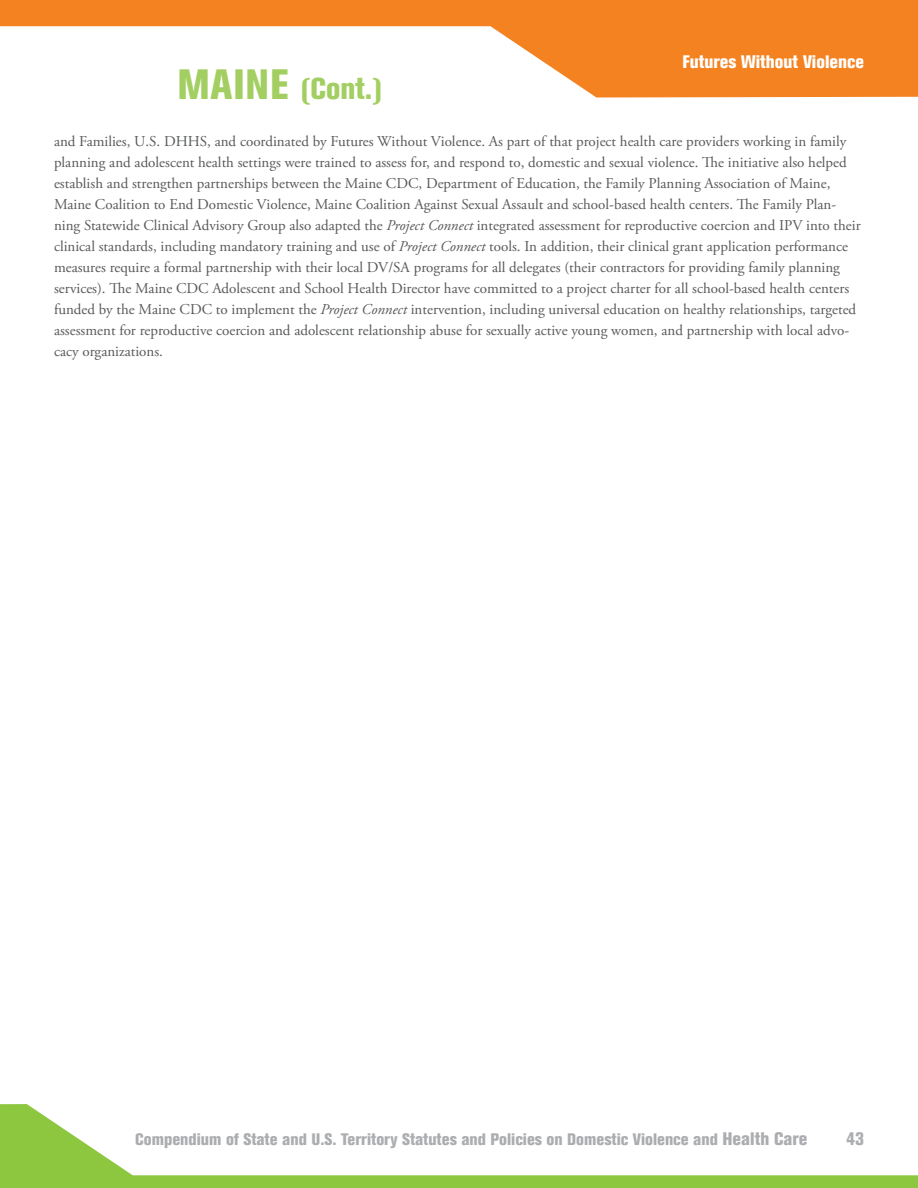
<style>
.page{position:relative;width:918px;height:1188px;background:#fff}
.page>*{position:absolute;margin:0;border:0;box-sizing:border-box;transform-origin:0 0}
.t1{font:800 condensed 30px "Akzidenz Grotesk BE";color:#a3cf62}
.t2{font:800 condensed 18px "Akzidenz Grotesk BE";color:#fff}
.t3{font:800 condensed 18px "Akzidenz Grotesk BE";color:#abadb0}
.t4{font:800 condensed 16.5px "Akzidenz Grotesk BE";color:#abadb0}
.t5{font:15px/21px "Adobe Garamond Pro";color:#58595b}
.s1{font-size:42px}
.s2{font-style:italic}
.s3{font-size:18px}
</style>
<div class="page">
<svg style="left:0;top:0;width:918px;height:98px;fill:#f58220"></svg>
<svg style="left:0;top:1104px;width:918px;height:84px"></svg>
<p class="t2" style="left:683px;top:51px;width:183px">Futures Without Violence</p>
<h1 class="t1" style="left:177px;top:71px;width:207px"><span class="s1">MAINE</span> (Cont.)</h1>
<p class="t5" style="left:54px;top:131px;width:808px">and Families, U.S. DHHS, and coordinated by Futures Without Violence. As part of that project health care providers working in family planning and adolescent health settings were trained to assess for, and respond to, domestic and sexual violence. The initiative also helped establish and strengthen partnerships between the Maine CDC, Department of Education, the Family Planning Association of Maine, Maine Coalition to End Domestic Violence, Maine Coalition Against Sexual Assault and school-based health centers. The Family Plan&shy;ning Statewide Clinical Advisory Group also adapted the <span class="s2">Project Connect</span> integrated assessment for reproductive coercion and IPV into their clinical standards, including mandatory training and use of <span class="s2">Project Connect</span> tools. In addition, their clinical grant application performance measures require a formal partnership with their local DV/SA programs for all delegates (their contractors for providing family planning services). The Maine CDC Adolescent and School Health Director have committed to a project charter for all school-based health centers funded by the Maine CDC to implement the <span class="s2">Project Connect</span> intervention, including universal education on healthy relationships, targeted assessment for reproductive coercion and adolescent relationship abuse for sexually active young women, and partnership with local advo&shy;cacy organizations.</p>
<p class="t4" style="left:135px;top:1129px;width:674px">Compendium of State and U.S. Territory Statutes and Policies on Domestic Violence and <span class="s3">Health Care</span></p>
<p class="t3" style="left:846px;top:1128px;width:19px">43</p>
</div>
